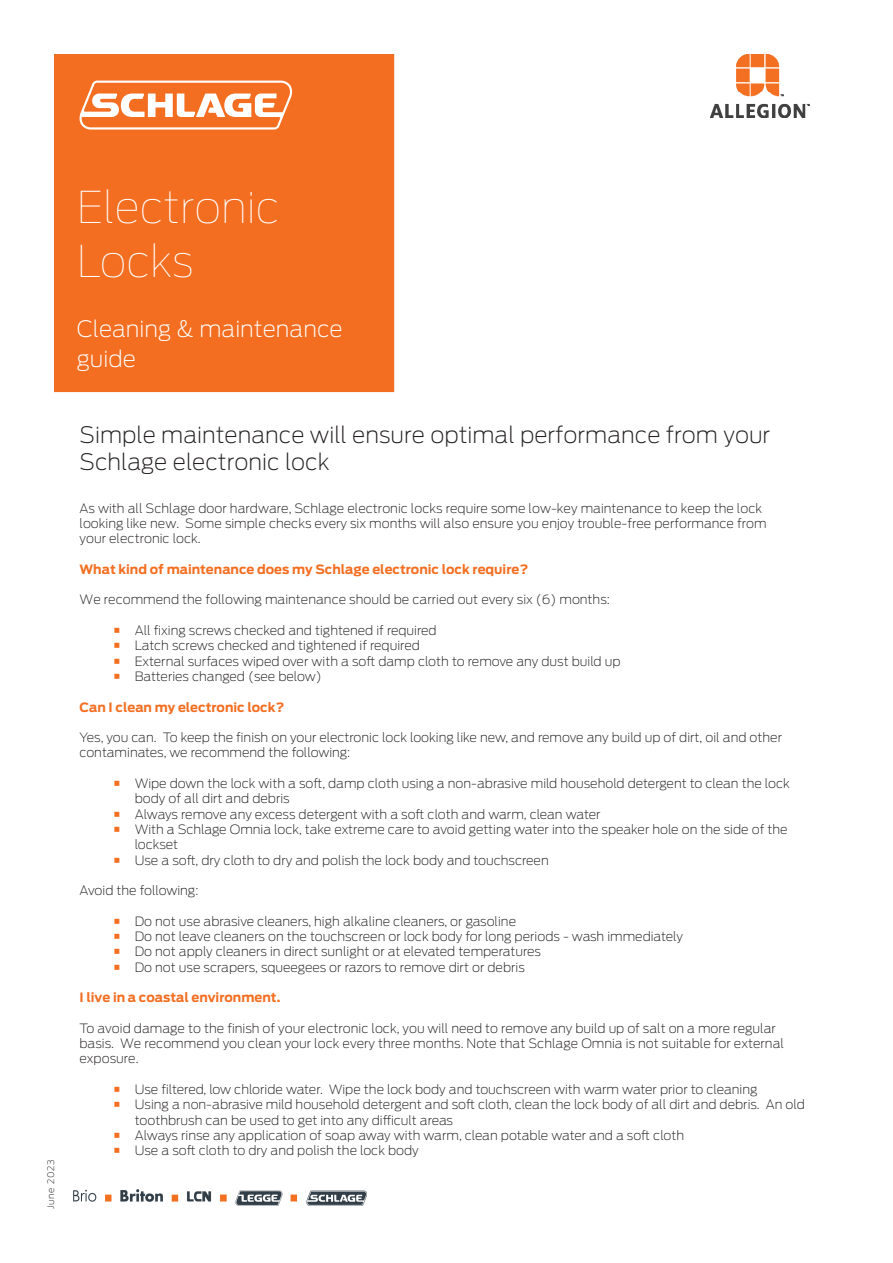
<style>
.page{position:relative;width:893px;height:1263px;background:#fff}
.page>*{position:absolute;margin:0;border:0;box-sizing:border-box;transform-origin:0 0}
.t1{font:100 43.5px/53.4px "Antenna";color:#fff}
.t2{font:200 22.5px/27px "Antenna";color:#231f20}
.t3{font:200 22.5px/30px "Antenna";color:#fff}
.t4{font:200 12.75px/15.3px "Antenna";color:#231f20}
.t5{font:700 12.75px "Antenna";color:#f36e21}
.t6{font:200 9px "Antenna";letter-spacing:.08em;color:#231f20}
</style>
<div class="page">
<div style="left:54px;top:54px;width:340px;height:338px;background:#f36e21"></div>
<img style="left:710px;top:54px;width:100px;height:64px">
<svg style="left:80px;top:81px;width:212px;height:49px"></svg>
<img style="left:73px;top:1189px;width:293px;height:16px">
<p class="t6" style="left:46px;top:1209px;width:51px;rotate:-90deg">June 2023</p>
<p class="t1" style="left:77px;top:181px;width:204px">Electronic<br>Locks</p>
<p class="t3" style="left:77px;top:313px;width:267px">Cleaning &amp; maintenance guide</p>
<p class="t2" style="left:80px;top:421px;width:692px">Simple maintenance will ensure optimal performance from your<br>Schlage electronic lock</p>
<p class="t4" style="left:80px;top:500px;width:689px">As with all Schlage door hardware, Schlage electronic locks require some low-key maintenance to keep the lock looking like new. Some simple checks every six months will also ensure you enjoy trouble-free performance from your electronic lock.</p>
<p class="t5" style="left:80px;top:561px;width:450px">What kind of maintenance does my Schlage electronic lock require?</p>
<p class="t4" style="left:80px;top:592px;width:532px">We recommend the following maintenance should be carried out every six (6) months:</p>
<p class="t4" style="left:135px;top:622px;width:303px">All fixing screws checked and tightened if required</p>
<p class="t4" style="left:135px;top:638px;width:287px">Latch screws checked and tightened if required</p>
<p class="t4" style="left:135px;top:653px;width:487px">External surfaces wiped over with a soft damp cloth to remove any dust build up</p>
<p class="t4" style="left:135px;top:668px;width:188px">Batteries changed (see below)</p>
<p class="t5" style="left:80px;top:698px;width:206px">Can I clean my electronic lock?</p>
<p class="t4" style="left:80px;top:729px;width:704px">Yes, you can. To keep the finish on your electronic lock looking like new, and remove any build up of dirt, oil and other contaminates, we recommend the following:</p>
<p class="t4" style="left:135px;top:775px;width:656px">Wipe down the lock with a soft, damp cloth using a non-abrasive mild household detergent to clean the lock body of all dirt and debris</p>
<p class="t4" style="left:135px;top:806px;width:467px">Always remove any excess detergent with a soft cloth and warm, clean water</p>
<p class="t4" style="left:135px;top:821px;width:654px">With a Schlage Omnia lock, take extreme care to avoid getting water into the speaker hole on the side of the lockset</p>
<p class="t4" style="left:135px;top:852px;width:416px">Use a soft, dry cloth to dry and polish the lock body and touchscreen</p>
<p class="t4" style="left:80px;top:882px;width:120px">Avoid the following:</p>
<p class="t4" style="left:135px;top:913px;width:383px">Do not use abrasive cleaners, high alkaline cleaners, or gasoline</p>
<p class="t4" style="left:135px;top:928px;width:550px">Do not leave cleaners on the touchscreen or lock body for long periods - wash immediately</p>
<p class="t4" style="left:135px;top:944px;width:408px">Do not apply cleaners in direct sunlight or at elevated temperatures</p>
<p class="t4" style="left:135px;top:959px;width:392px">Do not use scrapers, squeegees or razors to remove dirt or debris</p>
<p class="t5" style="left:80px;top:989px;width:202px">I live in a coastal environment.</p>
<p class="t4" style="left:80px;top:1020px;width:706px">To avoid damage to the finish of your electronic lock, you will need to remove any build up of salt on a more regular basis. We recommend you clean your lock every three months. Note that Schlage Omnia is not suitable for external exposure.</p>
<p class="t4" style="left:135px;top:1081px;width:624px">Use filtered, low chloride water. Wipe the lock body and touchscreen with warm water prior to cleaning</p>
<p class="t4" style="left:135px;top:1097px;width:671px">Using a non-abrasive mild household detergent and soft cloth, clean the lock body of all dirt and debris. An old toothbrush can be used to get into any difficult areas</p>
<p class="t4" style="left:135px;top:1127px;width:551px">Always rinse any application of soap away with warm, clean potable water and a soft cloth</p>
<p class="t4" style="left:135px;top:1142px;width:286px">Use a soft cloth to dry and polish the lock body</p>
</div>
